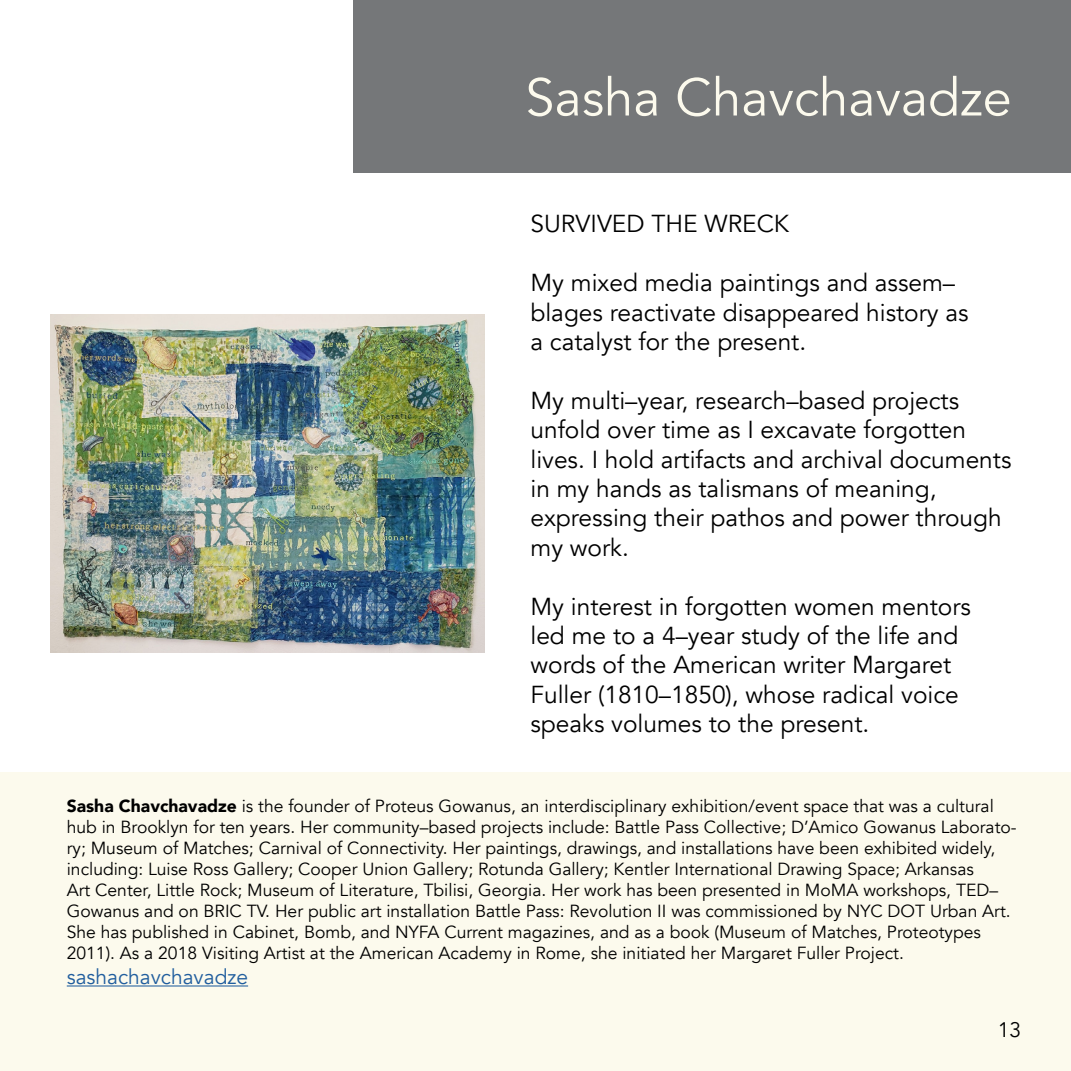
<style>
.page{position:relative;width:1071px;height:1071px;background:#fff}
.page>*{position:absolute;margin:0;border:0;box-sizing:border-box;transform-origin:0 0}
.t1{font:52.5px "Avenir";color:#fcfaed}
.t2{font:24.5px/29.4px "Avenir";color:#000}
.t3{font:21px "Avenir";color:#215e9e}
.t4{font:21px "Avenir";color:#000}
.t5{font:17.5px/21px "Avenir";color:#000}
.s1{font-weight:900}
</style>
<div class="page">
<div style="left:353px;top:0;width:718px;height:173px;background:#757779"></div>
<div style="left:1px;top:772px;width:1070px;height:299px;background:#fcfaed"></div>
<hr style="left:67px;top:985px;width:181px;height:2px;background:#215e9e">
<img style="left:50px;top:315px;width:434px;height:338px">
<h1 class="t1" style="left:525px;top:66px;width:488px">Sasha Chavchavadze</h1>
<h2 class="t2" style="left:530px;top:210px;width:260px">SURVIVED THE WRECK</h2>
<h2 class="t2" style="left:530px;top:269px;width:440px">My mixed media paintings and assem– blages reactivate disappeared history as a catalyst for the present.</h2>
<h2 class="t2" style="left:530px;top:386px;width:483px">My multi–year, research–based projects unfold over time as I excavate forgotten lives. I hold artifacts and archival documents in my hands as talismans of meaning, expressing their pathos and power through my work.</h2>
<h2 class="t2" style="left:530px;top:592px;width:442px">My interest in forgotten women mentors led me to a 4–year study of the life and words of the American writer Margaret Fuller (1810–1850), whose radical voice speaks volumes to the present.</h2>
<p class="t5" style="left:67px;top:796px;width:951px"><span class="s1">Sasha Chavchavadze</span> is the founder of Proteus Gowanus, an interdisciplinary exhibition/event space that was a cultural hub in Brooklyn for ten years. Her community–based projects include: Battle Pass Collective; D’Amico Gowanus Laborato&shy;ry; Museum of Matches; Carnival of Connectivity. Her paintings, drawings, and installations have been exhibited widely, including: Luise Ross Gallery; Cooper Union Gallery; Rotunda Gallery; Kentler International Drawing Space; Arkansas<br>Art Center, Little Rock; Museum of Literature, Tbilisi, Georgia. Her work has been presented in MoMA workshops, TED– Gowanus and on BRIC TV. Her public art installation Battle Pass: Revolution II was commissioned by NYC DOT Urban Art.<br>She has published in Cabinet, Bomb, and NYFA Current magazines, and as a book (Museum of Matches, Proteotypes 2011). As a 2018 Visiting Artist at the American Academy in Rome, she initiated her Margaret Fuller Project.</p>
<p class="t3" style="left:67px;top:965px;width:183px">sashachavchavadze</p>
<p class="t4" style="left:998px;top:1017px;width:25px">13</p>
</div>
